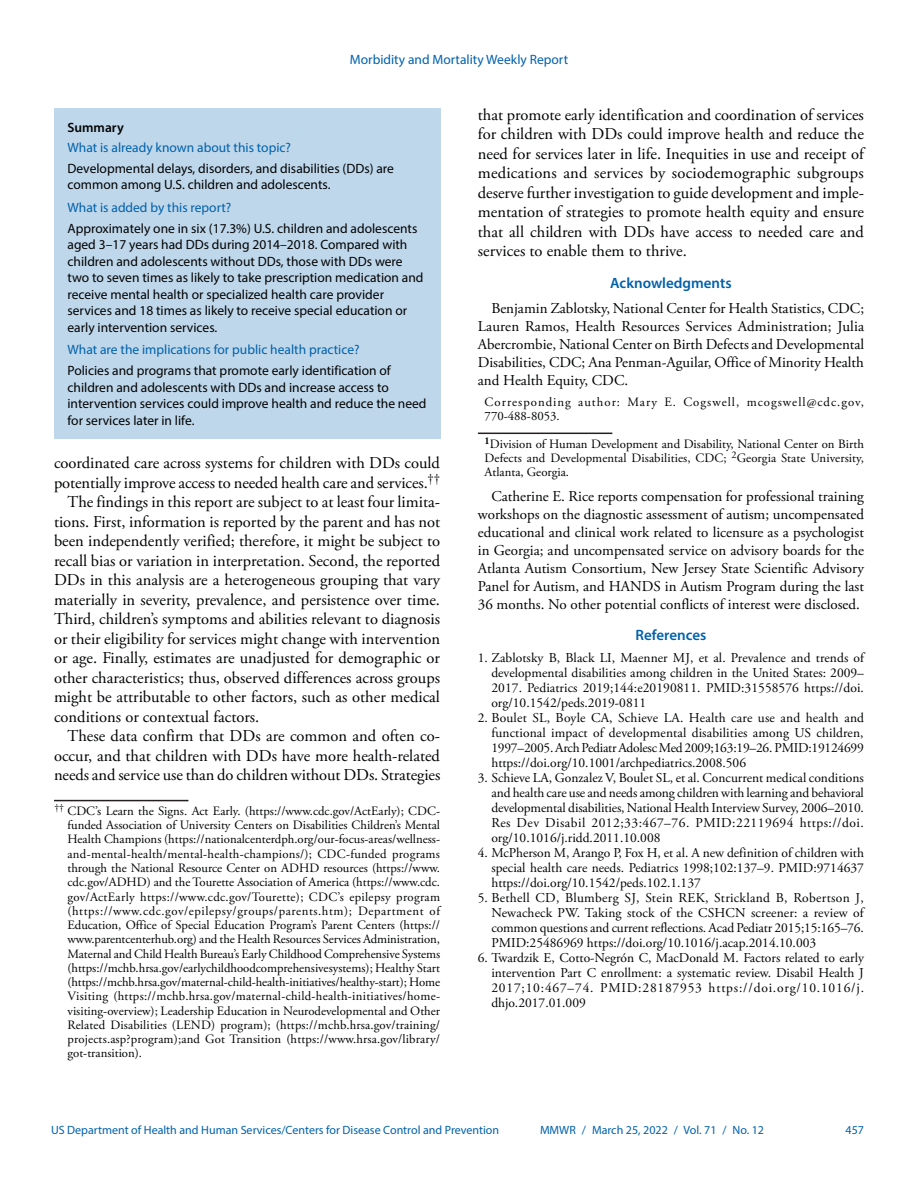
<style>
.page{position:relative;width:918px;height:1188px;background:#fff}
.page>*{position:absolute;margin:0;border:0;box-sizing:border-box;transform-origin:0 0}
.Paragraph{font:16.5px/19.5px "Adobe Garamond Pro";color:#010203;text-align:justify}
.Conflict_of_Interest{font:15px/18px "Adobe Garamond Pro";color:#010203;text-align:justify}
.Acknowledgment{font:15px/18px "Adobe Garamond Pro";color:#010203;text-align:justify}
.Acknowledgment_Head{font:600 15px "Myriad Pro";color:#0061aa}
.Ref_Title{font:600 15px "Myriad Pro";color:#0061aa}
.References{font:13.5px/15px "Adobe Garamond Pro";color:#010203;text-align:justify}
.Summary_Box_Text{font:13.5px/16.5px "Myriad Pro";color:#010203}
.Summary_Box_Heading{font:13.5px "Myriad Pro";color:#0061aa}
.Summary_Box_Ttile{font:600 13.5px "Myriad Pro";color:#010203}
.footnote_w_rule_text{font:12.75px/14.2px "Adobe Garamond Pro";letter-spacing:.01em;color:#010203;text-align:justify}
.Author_Affiliations{font:12.75px/14.2px "Adobe Garamond Pro";letter-spacing:.005em;color:#010203;text-align:justify}
.Corresponding_Author{font:12.75px/14.2px "Adobe Garamond Pro";letter-spacing:.08em;color:#010203}
.t1{font:12px "Myriad Pro";color:#0061aa}
</style>
<div class="page">
<div style="left:54px;top:108px;width:386px;height:330px;background:#bfd7ea"></div>
<hr style="left:54px;top:800px;width:134px;height:1px;background:#231f20">
<hr style="left:478px;top:433px;width:134px;height:1px;background:#231f20">
<p class="Summary_Box_Heading" style="left:350px;top:51px;width:220px">Morbidity and Mortality Weekly Report</p>
<h1 class="Summary_Box_Ttile" style="left:68px;top:119px;width:58px">Summary</h1>
<h1 class="Summary_Box_Heading" style="left:68px;top:139px;width:225px">What is already known about this topic?</h1>
<p class="Summary_Box_Text" style="left:68px;top:160px;width:328px">Developmental delays, disorders, and disabilities (DDs) are common among U.S. children and adolescents.</p>
<h1 class="Summary_Box_Heading" style="left:68px;top:199px;width:165px">What is added by this report?</h1>
<p class="Summary_Box_Text" style="left:68px;top:220px;width:358px">Approximately one in six (17.3%) U.S. children and adolescents aged 3–17 years had DDs during 2014–2018. Compared with children and adolescents without DDs, those with DDs were two to seven times as likely to take prescription medication and receive mental health or specialized health care provider services and 18 times as likely to receive special education or early intervention services.</p>
<h1 class="Summary_Box_Heading" style="left:68px;top:342px;width:294px">What are the implications for public health practice?</h1>
<p class="Summary_Box_Text" style="left:68px;top:362px;width:361px">Policies and programs that promote early identification of children and adolescents with DDs and increase access to intervention services could improve health and reduce the need for services later in life.</p>
<p class="Paragraph" style="left:54px;top:454px;width:388px">coordinated care across systems for children with DDs could potentially improve access to needed health care and services.<sup>††</sup></p>
<p class="Paragraph" style="left:54px;top:493px;width:388px;text-indent:13px">The findings in this report are subject to at least four limita&shy;tions. First, information is reported by the parent and has not been independently verified; therefore, it might be subject to recall bias or variation in interpretation. Second, the reported DDs in this analysis are a heterogeneous grouping that vary materially in severity, prevalence, and persistence over time.<br>Third, children’s symptoms and abilities relevant to diagnosis or their eligibility for services might change with intervention or age. Finally, estimates are unadjusted for demographic or other characteristics; thus, observed differences across groups might be attributable to other factors, such as other medical conditions or contextual factors.</p>
<p class="Paragraph" style="left:54px;top:727px;width:388px;text-indent:13px">These data confirm that DDs are common and often co&shy;occur, and that children with DDs have more health-related needs and service use than do children without DDs. Strategies</p>
<p class="footnote_w_rule_text" style="left:67px;top:804px;width:374px;text-indent:-13px"><sup>††</sup> CDC’s Learn the Signs. Act Early. (https://www.cdc.gov/ActEarly); CDC&shy;funded Association of University Centers on Disabilities Children’s Mental Health Champions (https://nationalcenterdph.org/our-focus-areas/wellness&shy;and-mental-health/mental-health-champions/); CDC-funded programs through the National Resource Center on ADHD resources (https://www. cdc.gov/ADHD) and the Tourette Association of America (https://www.cdc. gov/ActEarly https://www.cdc.gov/Tourette); CDC’s epilepsy program (https://www.cdc.gov/epilepsy/groups/parents.htm); Department of Education, Office of Special Education Program’s Parent Centers (https:// www.parentcenterhub.org) and the Health Resources Services Administration, Maternal and Child Health Bureau’s Early Childhood Comprehensive Systems (https://mchb.hrsa.gov/earlychildhoodcomprehensivesystems); Healthy Start (https://mchb.hrsa.gov/maternal-child-health-initiatives/healthy-start); Home Visiting (https://mchb.hrsa.gov/maternal-child-health-initiatives/home&shy;visiting-overview); Leadership Education in Neurodevelopmental and Other Related Disabilities (LEND) program); (https://mchb.hrsa.gov/training/ projects.asp?program);and Got Transition (https://www.hrsa.gov/library/ got-transition).</p>
<p class="Paragraph" style="left:478px;top:106px;width:388px">that promote early identification and coordination of services for children with DDs could improve health and reduce the need for services later in life. Inequities in use and receipt of medications and services by sociodemographic subgroups deserve further investigation to guide development and imple&shy;mentation of strategies to promote health equity and ensure that all children with DDs have access to needed care and services to enable them to thrive.</p>
<h1 class="Acknowledgment_Head" style="left:610px;top:273px;width:123px">Acknowledgments</h1>
<p class="Acknowledgment" style="left:478px;top:299px;width:388px;text-indent:14px">Benjamin Zablotsky, National Center for Health Statistics, CDC; Lauren Ramos, Health Resources Services Administration; Julia Abercrombie, National Center on Birth Defects and Developmental Disabilities, CDC; Ana Penman-Aguilar, Office of Minority Health and Health Equity, CDC.</p>
<p class="Corresponding_Author" style="left:485px;top:395px;width:381px">Corresponding author: Mary E. Cogswell, mcogswell@cdc.gov,<br>770-488-8053.</p>
<p class="Author_Affiliations" style="left:485px;top:437px;width:381px"><sup>1</sup>Division of Human Development and Disability, National Center on Birth Defects and Developmental Disabilities, CDC; <sup>2</sup>Georgia State University, Atlanta, Georgia.</p>
<p class="Conflict_of_Interest" style="left:478px;top:488px;width:388px;text-indent:14px">Catherine E. Rice reports compensation for professional training workshops on the diagnostic assessment of autism; uncompensated educational and clinical work related to licensure as a psychologist in Georgia; and uncompensated service on advisory boards for the Atlanta Autism Consortium, New Jersey State Scientific Advisory Panel for Autism, and HANDS in Autism Program during the last 36 months. No other potential conflicts of interest were disclosed.</p>
<h1 class="Ref_Title" style="left:636px;top:626px;width:72px">References</h1>
<p class="References" style="left:491px;top:651px;width:374px;text-indent:-14px">1. Zablotsky B, Black LI, Maenner MJ, et al. Prevalence and trends of developmental disabilities among children in the United States: 2009– 2017. Pediatrics 2019;144:e20190811. PMID:31558576 https://doi. org/10.1542/peds.2019-0811</p>
<p class="References" style="left:491px;top:711px;width:374px;text-indent:-14px">2. Boulet SL, Boyle CA, Schieve LA. Health care use and health and functional impact of developmental disabilities among US children, 1997–2005. Arch Pediatr Adolesc Med 2009;163:19–26. PMID:19124699 https://doi.org/10.1001/archpediatrics.2008.506</p>
<p class="References" style="left:491px;top:771px;width:374px;text-indent:-14px">3. Schieve LA, Gonzalez V, Boulet SL, et al. Concurrent medical conditions and health care use and needs among children with learning and behavioral developmental disabilities, National Health Interview Survey, 2006–2010.<br>Res Dev Disabil 2012;33:467–76. PMID:22119694 https://doi. org/10.1016/j.ridd.2011.10.008</p>
<p class="References" style="left:491px;top:846px;width:374px;text-indent:-14px">4. McPherson M, Arango P, Fox H, et al. A new definition of children with special health care needs. Pediatrics 1998;102:137–9. PMID:9714637 https://doi.org/10.1542/peds.102.1.137</p>
<p class="References" style="left:491px;top:891px;width:374px;text-indent:-14px">5. Bethell CD, Blumberg SJ, Stein REK, Strickland B, Robertson J, Newacheck PW. Taking stock of the CSHCN screener: a review of common questions and current reflections. Acad Pediatr 2015;15:165–76.<br>PMID:25486969 https://doi.org/10.1016/j.acap.2014.10.003</p>
<p class="References" style="left:491px;top:951px;width:374px;text-indent:-13px">6. Twardzik E, Cotto-Negrón C, MacDonald M. Factors related to early intervention Part C enrollment: a systematic review. Disabil Health J 2017;10:467–74. PMID:28187953 https://doi.org/10.1016/j. dhjo.2017.01.009</p>
<p class="t1" style="left:51px;top:1123px;width:450px">US Department of Health and Human Services/Centers for Disease Control and Prevention</p>
<p class="t1" style="left:540px;top:1123px;width:226px">MMWR / March 25, 2022 / Vol. 71 / No. 12</p>
<p class="t1" style="left:846px;top:1123px;width:20px">457</p>
</div>
